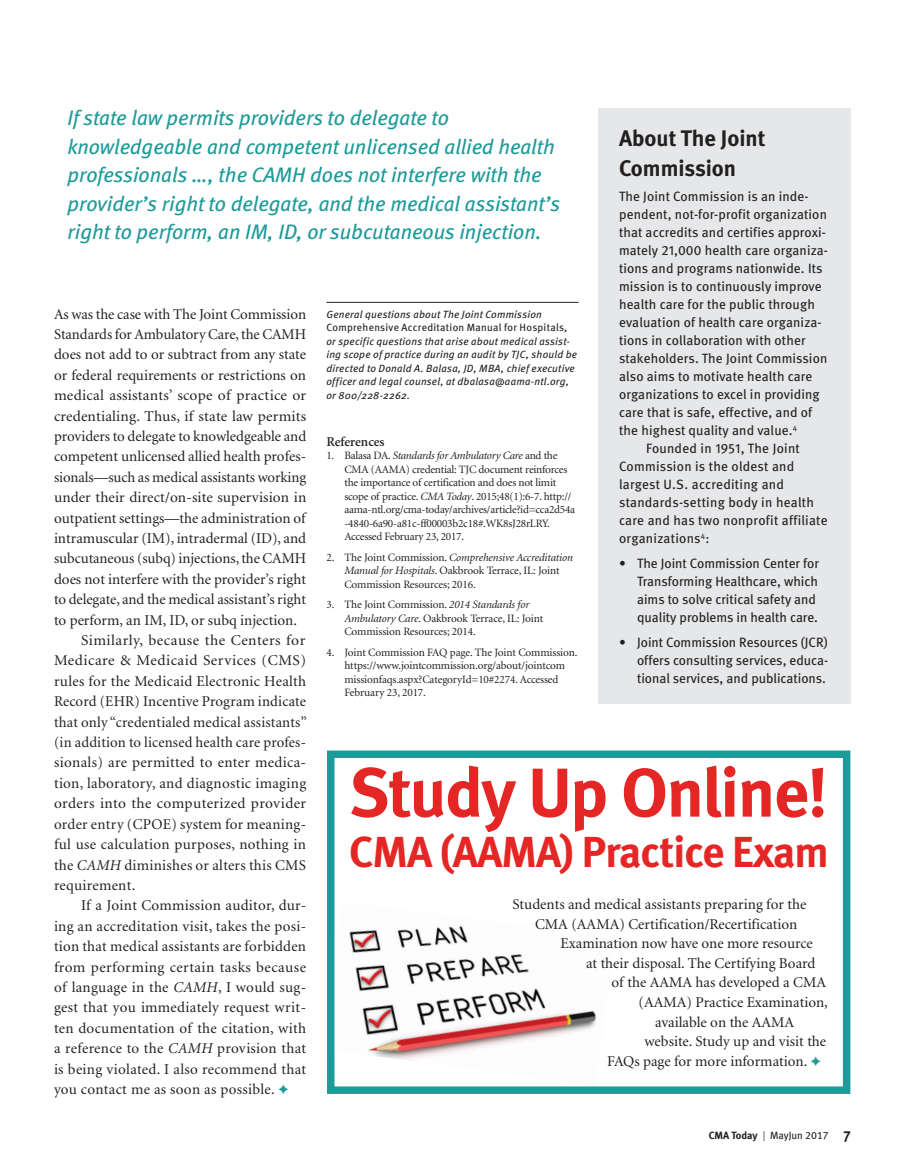
<style>
.page{position:relative;width:905px;height:1175px;background:#fff}
.page>*{position:absolute;margin:0;border:0;box-sizing:border-box;transform-origin:0 0}
.t1{font:700 69px "Meta";letter-spacing:-.02em;color:#e42625}
.t2{font:700 43.35px "Meta";letter-spacing:-.02em;color:#e42625}
.sidebar_header{font:700 22.5px/30px "Meta";color:#231f20}
.sidebar_body{font:italic 21px/28.5px "Meta";color:#1f9a9a}
.body_first_no_indent{font:15px/20.4px "Minion";letter-spacing:.02em;color:#231f20;text-align:justify}
.body_indent{font:15px/20.4px "Minion";letter-spacing:-.005em;color:#231f20;text-align:justify}
.body{font:15px "Minion";color:#231f20}
.sidebar_body-2{font:13.5px/18px "Meta";letter-spacing:.01em;color:#231f20}
.sidebar_bullet{font:13.5px/18px "Meta";color:#231f20}
.References_header{font:600 13.5px "Minion";letter-spacing:-.005em;color:#231f20}
.references{font:11.25px/13.5px "Minion";letter-spacing:-.015em;color:#231f20}
.Questions{font:italic 10.5px/13.5px "Meta";letter-spacing:.02em;color:#231f20}
.t3{font:10.5px "Meta Book LF";color:#231f20}
.s1{font-family:"Meta Book Expert"}
.s2{font-style:italic}
.s3{color:#1f9a9a}
.s4{font-style:normal}
.s5{font-family:"Meta Bold LF"}
.s6{font-family:"Meta Bold LF";color:#939598}
.s7{font-family:"Meta";font-weight:700;font-size:15px}
</style>
<div class="page">
<hr style="left:326px;top:302px;width:252px;height:1px;background:#231f20">
<div style="left:598px;top:108px;width:252px;height:595px;background:#e6e7e9"></div>
<img style="left:349px;top:925px;width:247px;height:135px">
<div style="left:327px;top:750px;width:523px;height:344px;border:8px solid #1f9a9a"></div>
<p class="sidebar_body" style="left:68px;top:103px;width:494px">If state law permits providers to delegate to knowledgeable and competent unlicensed allied health professionals …, the CAMH does not interfere with the provider’s right to delegate, and the medical assistant’s right to perform, an IM, ID, or subcutaneous injection.</p>
<p class="sidebar_header" style="left:619px;top:123px;width:148px">About The Joint<br>Commission</p>
<p class="sidebar_body-2" style="left:619px;top:187px;width:210px">The Joint Commission is an inde&shy;pendent, not-for-profit organization that accredits and certifies approxi&shy;mately <span class="s1">21</span>,<span class="s1">000</span> health care organiza&shy;tions and programs nationwide. Its mission is to continuously improve health care for the public through evaluation of health care organiza&shy;tions in collaboration with other stakeholders. The Joint Commission also aims to motivate health care organizations to excel in providing care that is safe, effective, and of the highest quality and value.<sup>4</sup></p>
<p class="sidebar_body-2" style="left:619px;top:439px;width:210px;text-indent:27px">Founded in <span class="s1">1951</span>, The Joint<br>Commission is the oldest and largest U.S. accrediting and standards-setting body in health care and has two nonprofit affiliate organizations<sup>4</sup>:</p>
<p class="sidebar_bullet" style="left:637px;top:554px;width:183px;text-indent:-18px">• The Joint Commission Center for Transforming Healthcare, which aims to solve critical safety and quality problems in health care.</p>
<p class="sidebar_bullet" style="left:637px;top:633px;width:193px;text-align:justify;text-indent:-18px">• Joint Commission Resources (JCR) offers consulting services, educa&shy;tional services, and publications.</p>
<p class="body_indent" style="left:54px;top:304px;width:254px">As was the case with The Joint Commission Standards for Ambulatory Care, the CAMH does not add to or subtract from any state or federal requirements or restrictions on medical assistants’ scope of practice or credentialing. Thus, if state law permits providers to delegate to knowledgeable and competent unlicensed allied health profes&shy;sionals—such as medical assistants working under their direct/on-site supervision in outpatient settings—the administration of intramuscular (IM), intradermal (ID), and subcutaneous (subq) injections, the CAMH does not interfere with the provider’s right to delegate, and the medical assistant’s right to perform, an IM, ID, or subq injection.</p>
<p class="body_first_no_indent" style="left:54px;top:630px;width:254px;text-indent:27px">Similarly, because the Centers for Medicare &amp; Medicaid Services (CMS) rules for the Medicaid Electronic Health Record (EHR) Incentive Program indicate that only “credentialed medical assistants” (in addition to licensed health care profes&shy;sionals) are permitted to enter medica&shy;tion, laboratory, and diagnostic imaging orders into the computerized provider order entry (CPOE) system for meaning&shy;ful use calculation purposes, nothing in the <span class="s2">CAMH</span> diminishes or alters this CMS requirement.</p>
<p class="body_first_no_indent" style="left:54px;top:896px;width:254px;text-indent:27px">If a Joint Commission auditor, dur&shy;ing an accreditation visit, takes the posi&shy;tion that medical assistants are forbidden from performing certain tasks because of language in the <span class="s2">CAMH</span>, I would sug&shy;gest that you immediately request writ&shy;ten documentation of the citation, with a reference to the <span class="s2">CAMH</span> provision that is being violated. I also recommend that you contact me as soon as possible. <span class="s3">✦</span></p>
<p class="Questions" style="left:326px;top:307px;width:252px">General questions about The Joint Commission <span class="s4">Comprehensive Accreditation Manual for Hospitals</span>, or specific questions that arise about medical assist&shy;ing scope of practice during an audit by TJC, should be directed to Donald A. Balasa, JD, MBA, chief executive officer and legal counsel, at dbalasa@aama-ntl.org, or 800/228-2262.</p>
<p class="References_header" style="left:326px;top:434px;width:60px">References</p>
<p class="references" style="left:344px;top:449px;width:232px;text-indent:-18px">1. Balasa DA. <span class="s2">Standards for Ambulatory Care</span> and the CMA (AAMA) credential: TJC document reinforces the importance of certification and does not limit scope of practice. <span class="s2">CMA Today</span>. 2015;48(1):6-7. http:// aama-ntl.org/cma-today/archives/article?id=cca2d54a -4840-6a90-a81c-ff00003b2c18#.WK8sJ28rLRY.<br>Accessed February 23, 2017.</p>
<p class="references" style="left:344px;top:551px;width:230px;text-indent:-18px">2. The Joint Commission. <span class="s2">Comprehensive Accreditation<br>Manual for Hospitals</span>. Oakbrook Terrace, IL: Joint<br>Commission Resources; 2016.</p>
<p class="references" style="left:344px;top:598px;width:200px;text-indent:-18px">3. The Joint Commission. <span class="s2">2014 Standards for<br>Ambulatory Care</span>. Oakbrook Terrace, IL: Joint<br>Commission Resources; 2014.</p>
<p class="references" style="left:344px;top:645px;width:234px;text-indent:-18px">4. Joint Commission FAQ page. The Joint Commission. https://www.jointcommission.org/about/jointcom missionfaqs.aspx?CategoryId=10#2274. Accessed February 23, 2017.</p>
<p class="t1" style="left:349px;top:749px;width:480px">Study Up Online!</p>
<p class="t2" style="left:349px;top:824px;width:481px">CMA (AAMA) Practice Exam</p>
<p class="body" style="left:512px;top:897px;width:295px">Students and medical assistants preparing for the</p>
<p class="body" style="left:535px;top:916px;width:264px">CMA (AAMA) Certification/Recertification</p>
<p class="body" style="left:560px;top:936px;width:254px">Examination now have one more resource</p>
<p class="body" style="left:586px;top:955px;width:231px">at their disposal. The Certifying Board</p>
<p class="body" style="left:611px;top:975px;width:216px">of the AAMA has developed a CMA</p>
<p class="body" style="left:638px;top:994px;width:191px">(AAMA) Practice Examination,</p>
<p class="body" style="left:655px;top:1014px;width:141px">available on the AAMA</p>
<p class="body" style="left:644px;top:1033px;width:183px">website. Study up and visit the</p>
<p class="body" style="left:607px;top:1053px;width:215px">FAQs page for more information. <span class="s3">✦</span></p>
<p class="t3" style="left:708px;top:1128px;width:144px"><span class="s5">CMA Today</span> <span class="s6">|</span> MayJun 2017 <span class="s7">7</span></p>
</div>
